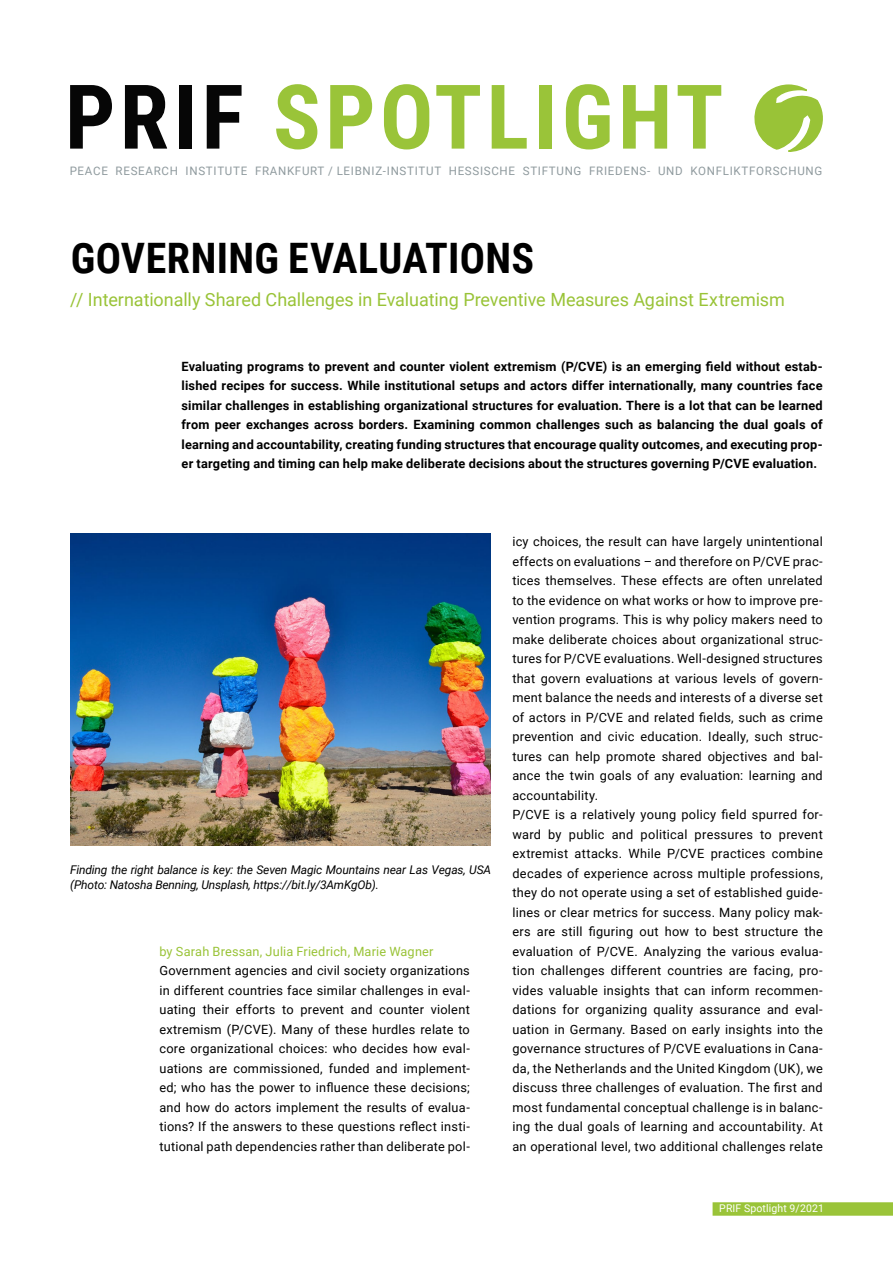
<style>
.page{position:relative;width:893px;height:1263px;background:#fff}
.page>*{position:absolute;margin:0;border:0;box-sizing:border-box;transform-origin:0 0}
.PRIF_Spotlight{font:700 89.4px "Roboto Condensed";letter-spacing:.05em;color:#9ac439}
.Titel{font:700 42px "Roboto Condensed";letter-spacing:.005em;color:#000}
.Untertitel{font:18.15px "Roboto";letter-spacing:-.005em;color:#99c337}
.Fließtext{font:12.75px/19.5px "Roboto";letter-spacing:.02em;color:#000;text-align:justify}
.Vorspann{font:700 12.75px/19.5px "Roboto";letter-spacing:.015em;color:#000;text-align:justify}
.Fließtext-2{font:12.75px "Roboto";letter-spacing:.015em;color:#99c337}
.Bildunterschriften{font:italic 12px/15px "Roboto";letter-spacing:-.015em;color:#000}
.t1{font:11.7px "Roboto";letter-spacing:.06em;color:#8f9a9e}
.t2{font:10.65px "Roboto";letter-spacing:.01em;color:#fff}
.s1{color:#060606}
</style>
<div class="page">
<svg style="left:713px;top:1202px;width:180px;height:14px;background:#9dc640"></svg>
<svg style="left:754px;top:84px;width:69px;height:68px"></svg>
<img style="left:70px;top:534px;width:421px;height:311px">
<h1 class="PRIF_Spotlight" style="left:65px;top:54px;width:660px"><span class="s1">PRIF</span> SPOTLIGHT</h1>
<p class="t1" style="left:70px;top:163px;width:754px">PEACE RESEARCH INSTITUTE FRANKFURT / LEIBNIZ-INSTITUT HESSISCHE STIFTUNG FRIEDENS- UND KONFLIKTFORSCHUNG</p>
<h1 class="Titel" style="left:71px;top:229px;width:465px">GOVERNING EVALUATIONS</h1>
<h1 class="Untertitel" style="left:70px;top:287px;width:716px">// Internationally Shared Challenges in Evaluating Preventive Measures Against Extremism</h1>
<p class="Vorspann" style="left:182px;top:356px;width:643px">Evaluating programs to prevent and counter violent extremism (P/CVE) is an emerging field without estab&shy;lished recipes for success. While institutional setups and actors differ internationally, many countries face similar challenges in establishing organizational structures for evaluation. There is a lot that can be learned from peer exchanges across borders. Examining common challenges such as balancing the dual goals of learning and accountability, creating funding structures that encourage quality outcomes, and executing prop&shy;er targeting and timing can help make deliberate decisions about the structures governing P/CVE evaluation.</p>
<p class="Bildunterschriften" style="left:70px;top:861px;width:422px">Finding the right balance is key: the Seven Magic Mountains near Las Vegas, USA (Photo: Natosha Benning, Unsplash, https://bit.ly/3AmKgOb).</p>
<p class="Fließtext-2" style="left:159px;top:942px;width:276px">by Sarah Bressan, Julia Friedrich, Marie Wagner</p>
<p class="Fließtext" style="left:159px;top:960px;width:312px">Government agencies and civil society organizations in different countries face similar challenges in eval&shy;uating their efforts to prevent and counter violent extremism (P/CVE). Many of these hurdles relate to core organizational choices: who decides how eval&shy;uations are commissioned, funded and implement&shy;ed; who has the power to influence these decisions; and how do actors implement the results of evalua&shy;tions? If the answers to these questions reflect insti&shy;tutional path dependencies rather than deliberate pol-</p>
<p class="Fließtext" style="left:512px;top:531px;width:312px">icy choices, the result can have largely unintentional effects on evaluations – and therefore on P/CVE prac&shy;tices themselves. These effects are often unrelated to the evidence on what works or how to improve pre&shy;vention programs. This is why policy makers need to make deliberate choices about organizational struc&shy;tures for P/CVE evaluations. Well-designed structures that govern evaluations at various levels of govern&shy;ment balance the needs and interests of a diverse set of actors in P/CVE and related fields, such as crime prevention and civic education. Ideally, such struc&shy;tures can help promote shared objectives and bal&shy;ance the twin goals of any evaluation: learning and accountability.</p>
<p class="Fließtext" style="left:512px;top:804px;width:312px">P/CVE is a relatively young policy field spurred for&shy;ward by public and political pressures to prevent extremist attacks. While P/CVE practices combine decades of experience across multiple professions, they do not operate using a set of established guide&shy;lines or clear metrics for success. Many policy mak&shy;ers are still figuring out how to best structure the evaluation of P/CVE. Analyzing the various evalua&shy;tion challenges different countries are facing, pro&shy;vides valuable insights that can inform recommen&shy;dations for organizing quality assurance and eval&shy;uation in Germany. Based on early insights into the governance structures of P/CVE evaluations in Cana&shy;da, the Netherlands and the United Kingdom (UK), we discuss three challenges of evaluation. The first and most fundamental conceptual challenge is in balanc&shy;ing the dual goals of learning and accountability. At an operational level, two additional challenges relate</p>
<p class="t2" style="left:719px;top:1201px;width:106px">PRIF Spotlight 9/2021</p>
</div>
